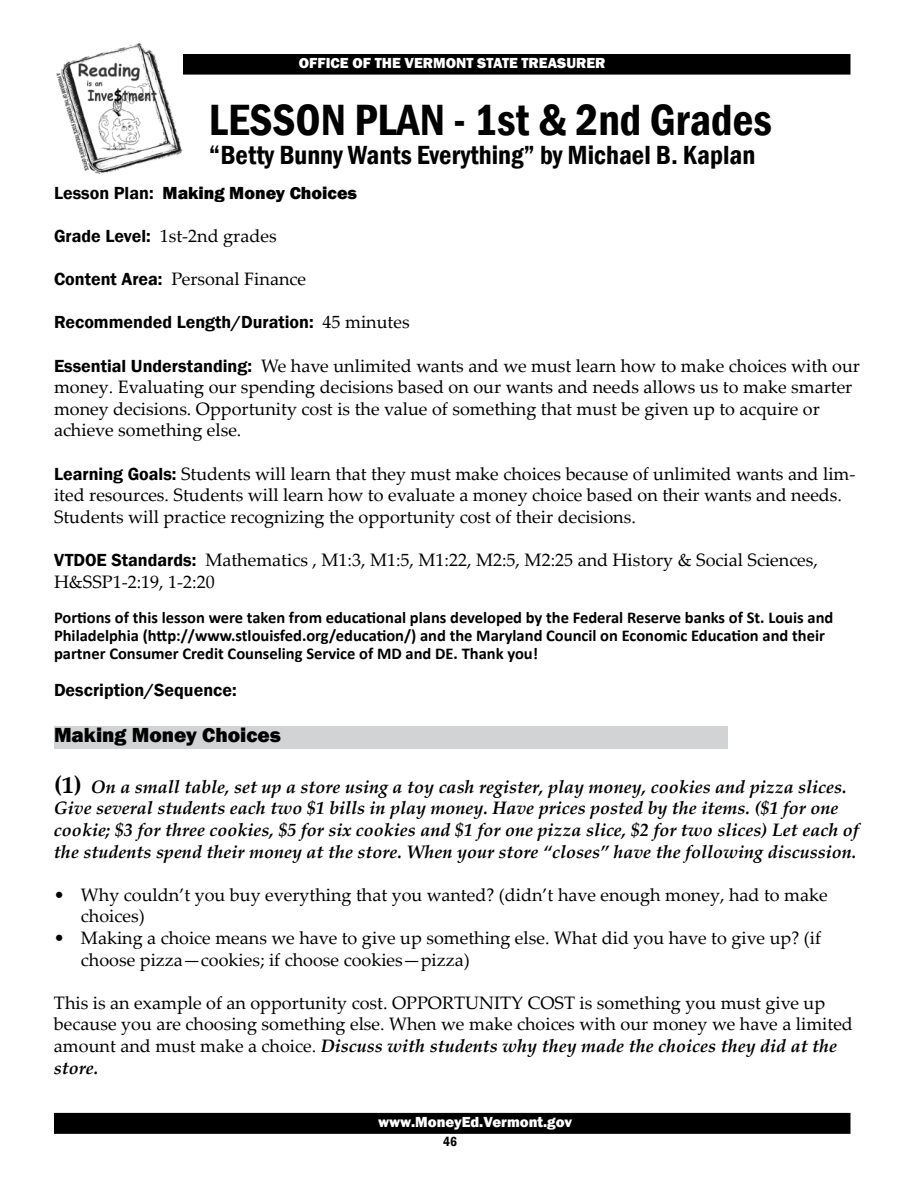
<style>
.page{position:relative;width:918px;height:1188px;background:#fff}
.page>*{position:absolute;margin:0;border:0;box-sizing:border-box;transform-origin:0 0}
.t1{font:600 condensed 45px "Franklin Gothic";color:#000}
.t2{font:600 condensed 27px "Franklin Gothic";color:#000}
.t3{font:800 21px "Franklin Gothic";color:#000}
.t4{font:18px/21.6px "Palatino Linotype";color:#000}
.t5{font:italic 700 18px/21.6px "Palatino Linotype";color:#000}
.t6{font:600 18px "Franklin Gothic";color:#000}
.t7{font:800 18px "Franklin Gothic";color:#000}
.t8{font:700 16.5px/18px "Calibri";color:#000}
.t9{font:800 15px "Franklin Gothic";color:#fff}
.t10{font:600 condensed 13.5px "Franklin Gothic";color:#000}
.s1{font-weight:600}
.s2{font-family:"Franklin Gothic";font-weight:600}
.s3{font-family:"Palatino Linotype";font-weight:400}
.s4{font-style:normal;font-size:24px}
.s5{font-weight:700;font-style:italic}
</style>
<div class="page">
<div style="left:55px;top:55px;width:795px;height:19px;background:#000"></div>
<div style="left:54px;top:54px;width:796px;height:21px;border:2px solid #000"></div>
<div style="left:55px;top:1114px;width:795px;height:19px;background:#000"></div>
<div style="left:54px;top:1113px;width:796px;height:21px;border:2px solid #000"></div>
<img style="left:54px;top:44px;width:128px;height:130px">
<div style="left:54px;top:726px;width:674px;height:22px;background:#d1d3d4"></div>
<p class="t9" style="left:299px;top:53px;width:308px">OFFICE OF THE VERMONT STATE TREASURER</p>
<h1 class="t1" style="left:209px;top:89px;width:564px">LESSON PLAN - 1st &amp; 2nd Grades</h1>
<h2 class="t2" style="left:209px;top:137px;width:548px">“Betty Bunny Wants Everything” by Michael B. Kaplan</h2>
<p class="t7" style="left:54px;top:181px;width:305px"><span class="s1">Lesson Plan:</span> Making Money Choices</p>
<p class="t4" style="left:54px;top:224px;width:224px"><span class="s2">Grade Level:</span> 1st-2nd grades</p>
<p class="t4" style="left:54px;top:268px;width:254px"><span class="s2">Content Area:</span> Personal Finance</p>
<p class="t6" style="left:54px;top:311px;width:357px">Recommended Length/Duration: <span class="s3">45 minutes</span></p>
<p class="t4" style="left:54px;top:354px;width:808px"><span class="s2">Essential Understanding:</span> We have unlimited wants and we must learn how to make choices with our money. Evaluating our spending decisions based on our wants and needs allows us to make smarter money decisions. Opportunity cost is the value of something that must be given up to acquire or achieve something else.</p>
<p class="t4" style="left:54px;top:462px;width:803px"><span class="s2">Learning Goals:</span> Students will learn that they must make choices because of unlimited wants and lim&shy;ited resources. Students will learn how to evaluate a money choice based on their wants and needs.<br>Students will practice recognizing the opportunity cost of their decisions.</p>
<p class="t4" style="left:54px;top:548px;width:766px"><span class="s2">VTDOE Standards:</span> Mathematics , M1:3, M1:5, M1:22, M2:5, M2:25 and History &amp; Social Sciences,<br>H&amp;SSP1-2:19, 1-2:20</p>
<p class="t8" style="left:54px;top:609px;width:781px">Portions of this lesson were taken from educational plans developed by the Federal Reserve banks of St. Louis and<br>Philadelphia (http://www.stlouisfed.org/education/) and the Maryland Council on Economic Education and their partner Consumer Credit Counseling Service of MD and DE. Thank you!</p>
<p class="t6" style="left:54px;top:678px;width:184px">Description/Sequence:</p>
<p class="t3" style="left:54px;top:722px;width:228px">Making Money Choices</p>
<p class="t5" style="left:54px;top:775px;width:806px"><span class="s4">(1)</span> On a small table, set up a store using a toy cash register, play money, cookies and pizza slices.<br>Give several students each two $1 bills in play money. Have prices posted by the items. ($1 for one cookie; $3 for three cookies, $5 for six cookies and $1 for one pizza slice, $2 for two slices) Let each of the students spend their money at the store. When your store “closes” have the following discussion.</p>
<p class="t4" style="left:81px;top:883px;width:748px;text-indent:-27px">• Why couldn’t you buy everything that you wanted? (didn’t have enough money, had to make choices)</p>
<p class="t4" style="left:81px;top:926px;width:742px;text-indent:-27px">• Making a choice means we have to give up something else. What did you have to give up? (if choose pizza—cookies; if choose cookies—pizza)</p>
<p class="t4" style="left:54px;top:991px;width:801px">This is an example of an opportunity cost. OPPORTUNITY COST is something you must give up because you are choosing something else. When we make choices with our money we have a limited amount and must make a choice. <span class="s5">Discuss with students why they made the choices they did at the store.</span></p>
<p class="t9" style="left:378px;top:1112px;width:196px">www.MoneyEd.Vermont.gov</p>
<p class="t10" style="left:443px;top:1133px;width:15px">46</p>
</div>
